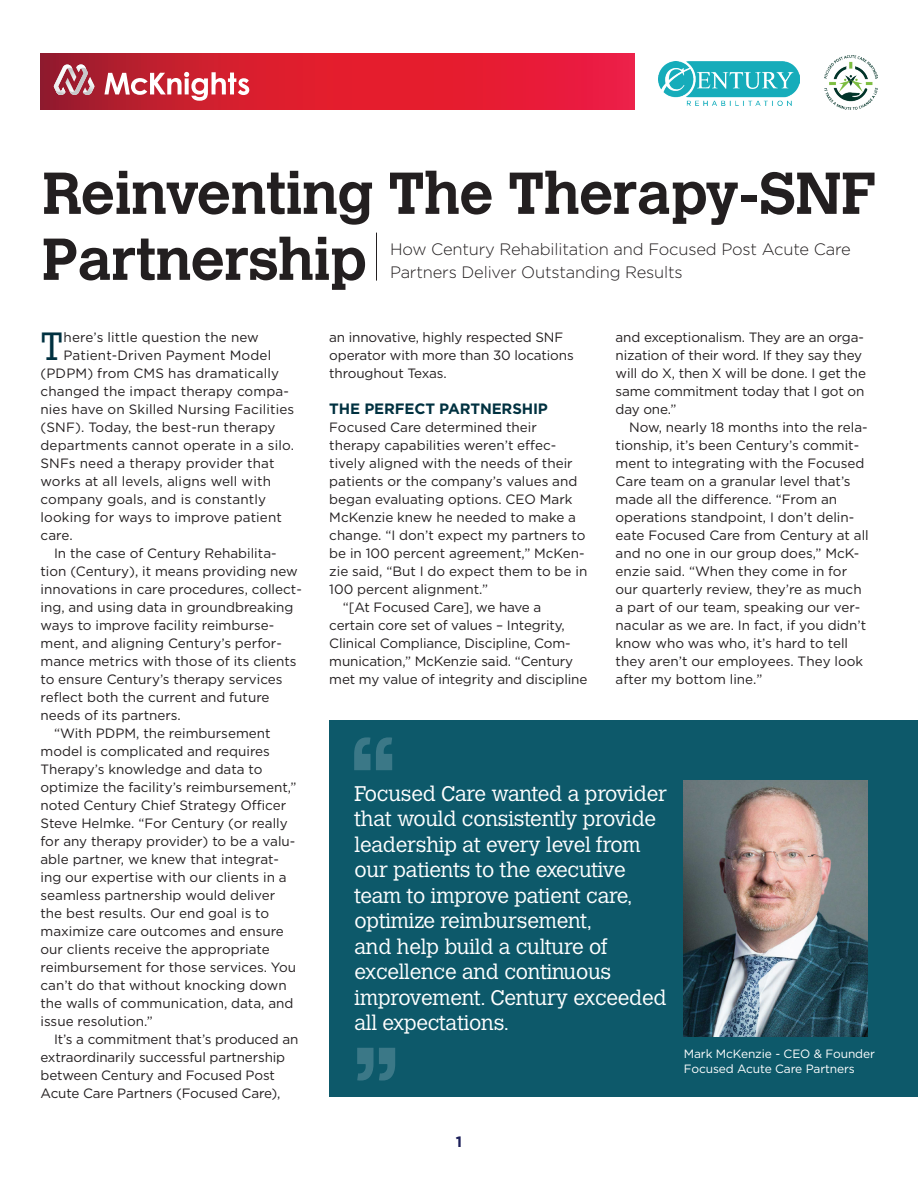
<style>
.page{position:relative;width:918px;height:1188px;background:#fff}
.page>*{position:absolute;margin:0;border:0;box-sizing:border-box;transform-origin:0 0}
.t1{font:200 120px "Manrope";color:#6a98a6}
.t2{font:700 58.5px/66px "Calvert MT Std";letter-spacing:-.01em;color:#231f20}
.t3{font:300 39px "Calvert MT Std";color:#003140}
.t4{font:300 21px/25.5px "Calvert MT Std";letter-spacing:-.01em;color:#fff}
.t5{font:300 16.5px/22.5px "Gotham";letter-spacing:-.01em;color:#231f20}
.t6{font:700 15px "Gotham";letter-spacing:-.01em;color:#003140}
.t7{font:700 15px "Gotham";color:#1d205a}
.t8{font:13.5px/18px "Gotham";color:#231f20}
.t9{font:12px/15px "Gotham";letter-spacing:-.01em;color:#fff}
</style>
<div class="page">
<svg style="left:41px;top:53px;width:594px;height:56px"></svg>
<svg style="left:104px;top:72px;width:145px;height:29px"></svg>
<svg style="left:54px;top:65px;width:40px;height:30px"></svg>
<img style="left:658px;top:62px;width:141px;height:43px">
<img style="left:824px;top:55px;width:53px;height:54px">
<div style="left:329px;top:720px;width:589px;height:377px;background:#0d596a"></div>
<img style="left:683px;top:781px;width:184px;height:256px">
<hr style="left:376px;top:233px;width:1px;height:48px;background:#231f20">
<h2 class="t2" style="left:42px;top:159px;width:836px">Reinventing The Therapy-SNF<br>Partnership</h2>
<p class="t5" style="left:390px;top:238px;width:462px">How Century Rehabilitation and Focused Post Acute Care<br>Partners Deliver Outstanding Results</p>
<h3 class="t3" style="left:40px;top:324px;width:24px">T</h3>
<p class="t8" style="left:64px;top:328px;width:197px">here’s little question the new</p>
<p class="t8" style="left:64px;top:346px;width:209px">Patient-Driven Payment Model</p>
<p class="t8" style="left:41px;top:364px;width:240px">(PDPM) from CMS has dramatically</p>
<p class="t8" style="left:41px;top:382px;width:250px">changed the impact therapy compa-</p>
<p class="t8" style="left:41px;top:400px;width:255px">nies have on Skilled Nursing Facilities</p>
<p class="t8" style="left:41px;top:418px;width:237px">(SNF). Today, the best-run therapy</p>
<p class="t8" style="left:41px;top:436px;width:255px">departments cannot operate in a silo.</p>
<p class="t8" style="left:41px;top:454px;width:236px">SNFs need a therapy provider that</p>
<p class="t8" style="left:41px;top:472px;width:232px">works at all levels, aligns well with</p>
<p class="t8" style="left:41px;top:490px;width:227px">company goals, and is constantly</p>
<p class="t8" style="left:41px;top:508px;width:243px">looking for ways to improve patient</p>
<p class="t8" style="left:41px;top:526px;width:34px">care.</p>
<p class="t8" style="left:54px;top:544px;width:224px">In the case of Century Rehabilita-</p>
<p class="t8" style="left:41px;top:562px;width:259px">tion (Century), it means providing new</p>
<p class="t8" style="left:41px;top:580px;width:263px">innovations in care procedures, collect-</p>
<p class="t8" style="left:41px;top:598px;width:255px">ing, and using data in groundbreaking</p>
<p class="t8" style="left:41px;top:616px;width:235px">ways to improve facility reimburse-</p>
<p class="t8" style="left:41px;top:634px;width:243px">ment, and aligning Century’s perfor-</p>
<p class="t8" style="left:41px;top:652px;width:258px">mance metrics with those of its clients</p>
<p class="t8" style="left:41px;top:670px;width:244px">to ensure Century’s therapy services</p>
<p class="t8" style="left:41px;top:688px;width:231px">reflect both the current and future</p>
<p class="t8" style="left:41px;top:706px;width:142px">needs of its partners.</p>
<p class="t8" style="left:54px;top:724px;width:218px">“With PDPM, the reimbursement</p>
<p class="t8" style="left:41px;top:742px;width:231px">model is complicated and requires</p>
<p class="t8" style="left:41px;top:760px;width:223px">Therapy’s knowledge and data to</p>
<p class="t8" style="left:41px;top:778px;width:258px">optimize the facility’s reimbursement,”</p>
<p class="t8" style="left:41px;top:796px;width:247px">noted Century Chief Strategy Officer</p>
<p class="t8" style="left:41px;top:814px;width:249px">Steve Helmke. “For Century (or really</p>
<p class="t8" style="left:41px;top:832px;width:256px">for any therapy provider) to be a valu-</p>
<p class="t8" style="left:41px;top:850px;width:240px">able partner, we knew that integrat-</p>
<p class="t8" style="left:41px;top:868px;width:248px">ing our expertise with our clients in a</p>
<p class="t8" style="left:41px;top:886px;width:236px">seamless partnership would deliver</p>
<p class="t8" style="left:41px;top:904px;width:230px">the best results. Our end goal is to</p>
<p class="t8" style="left:41px;top:922px;width:245px">maximize care outcomes and ensure</p>
<p class="t8" style="left:41px;top:940px;width:231px">our clients receive the appropriate</p>
<p class="t8" style="left:41px;top:958px;width:257px">reimbursement for those services. You</p>
<p class="t8" style="left:41px;top:976px;width:248px">can’t do that without knocking down</p>
<p class="t8" style="left:41px;top:994px;width:254px">the walls of communication, data, and</p>
<p class="t8" style="left:41px;top:1012px;width:114px">issue resolution.”</p>
<p class="t8" style="left:54px;top:1030px;width:246px">It’s a commitment that’s produced an</p>
<p class="t8" style="left:41px;top:1048px;width:246px">extraordinarily successful partnership</p>
<p class="t8" style="left:41px;top:1066px;width:236px">between Century and Focused Post</p>
<p class="t8" style="left:41px;top:1084px;width:242px">Acute Care Partners (Focused Care),</p>
<p class="t8" style="left:329px;top:328px;width:246px">an innovative, highly respected SNF operator with more than 30 locations throughout Texas.</p>
<p class="t6" style="left:329px;top:399px;width:220px">THE PERFECT PARTNERSHIP</p>
<p class="t8" style="left:329px;top:418px;width:209px">Focused Care determined their</p>
<p class="t8" style="left:329px;top:436px;width:229px">therapy capabilities weren’t effec-</p>
<p class="t8" style="left:329px;top:454px;width:245px">tively aligned with the needs of their</p>
<p class="t8" style="left:329px;top:472px;width:250px">patients or the company’s values and</p>
<p class="t8" style="left:329px;top:490px;width:245px">began evaluating options. CEO Mark</p>
<p class="t8" style="left:329px;top:508px;width:248px">McKenzie knew he needed to make a</p>
<p class="t8" style="left:329px;top:526px;width:258px">change. “I don’t expect my partners to</p>
<p class="t8" style="left:329px;top:544px;width:257px">be in 100 percent agreement,” McKen-</p>
<p class="t8" style="left:329px;top:562px;width:260px">zie said, “But I do expect them to be in</p>
<p class="t8" style="left:329px;top:580px;width:160px">100 percent alignment.”</p>
<p class="t8" style="left:343px;top:598px;width:200px">“[At Focused Care], we have a</p>
<p class="t8" style="left:329px;top:616px;width:237px">certain core set of values – Integrity,</p>
<p class="t8" style="left:329px;top:634px;width:243px">Clinical Compliance, Discipline, Com-</p>
<p class="t8" style="left:329px;top:652px;width:245px">munication,” McKenzie said. “Century</p>
<p class="t8" style="left:329px;top:670px;width:260px">met my value of integrity and discipline</p>
<h1 class="t1" style="left:345px;top:696px;width:59px">“</h1>
<p class="t8" style="left:616px;top:328px;width:252px">and exceptionalism. They are an orga&shy;nization of their word. If they say they will do X, then X will be done. I get the same commitment today that I got on day one.”</p>
<p class="t8" style="left:616px;top:418px;width:255px;text-indent:14px">Now, nearly 18 months into the rela&shy;tionship, it’s been Century’s commit&shy;ment to integrating with the Focused Care team on a granular level that’s made all the difference. “From an operations standpoint, I don’t delin&shy;eate Focused Care from Century at all and no one in our group does,” McK&shy;enzie said. “When they come in for our quarterly review, they’re as much a part of our team, speaking our ver&shy;nacular as we are. In fact, if you didn’t know who was who, it’s hard to tell they aren’t our employees. They look after my bottom line.”</p>
<p class="t4" style="left:355px;top:781px;width:314px">Focused Care wanted a provider that would consistently provide leadership at every level from our patients to the executive team to improve patient care, optimize reimbursement,<br>and help build a culture of excellence and continuous improvement. Century exceeded all expectations.</p>
<h1 class="t1" style="left:348px;top:1006px;width:59px">”</h1>
<p class="t9" style="left:684px;top:1046px;width:193px">Mark McKenzie - CEO &amp; Founder<br>Focused Acute Care Partners</p>
<p class="t7" style="left:456px;top:1132px;width:8px">1</p>
</div>
